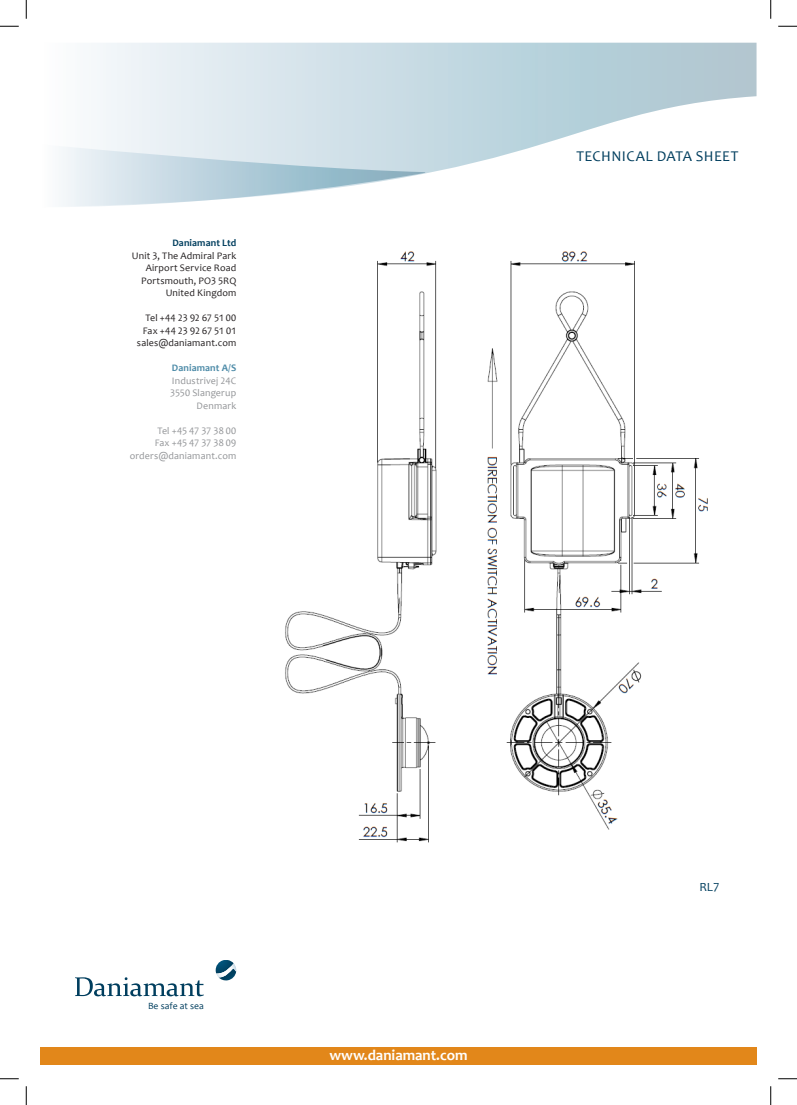
<style>
.page{position:relative;width:797px;height:1105px;background:#fff}
.page>*{position:absolute;margin:0;border:0;box-sizing:border-box;transform-origin:0 0}
.t1{font:15px "Candara";letter-spacing:.025em;color:#003e5e}
.t2{font:700 15px "Candara";color:#fff}
.t3{font:12.5px "Candara";color:#003e5e}
.t4{font:10px/12.5px "Candara";letter-spacing:.015em;color:#231f20;text-align:right}
.t5{font:10px/12.5px "Candara";letter-spacing:.015em;color:#939598;text-align:right}
.t6{font:700 10px "Candara";letter-spacing:.01em;color:#003e5e}
.t7{font:700 10px "Candara";letter-spacing:.01em;color:#4d8ba8}
.t8{font:9.62px "Candara";color:#003e5e}
</style>
<div class="page">
<svg style="left:97px;top:43px;width:659px;height:131px"></svg>
<svg style="left:61px;top:144px;width:364px;height:63px"></svg>
<svg style="left:75px;top:977px;width:129px;height:19px"></svg>
<svg style="left:215px;top:960px;width:21px;height:21px"></svg>
<div style="left:40px;top:1047px;width:716px;height:17px;background:#e2871a"></div>
<img style="left:285px;top:251px;width:423px;height:592px">
<svg style="left:0;top:25px;width:19px;height:2px"></svg>
<svg style="left:778px;top:25px;width:19px;height:2px"></svg>
<svg style="left:0;top:1078px;width:19px;height:1px"></svg>
<svg style="left:778px;top:1078px;width:19px;height:1px"></svg>
<svg style="left:25px;top:0;width:2px;height:19px"></svg>
<svg style="left:25px;top:1086px;width:2px;height:19px"></svg>
<svg style="left:770px;top:0;width:1px;height:19px"></svg>
<svg style="left:770px;top:1086px;width:1px;height:19px"></svg>
<p class="t6" style="left:172px;top:237px;width:65px">Daniamant Ltd</p>
<p class="t4" style="left:132px;top:249px;width:106px">Unit 3, The Admiral Park<br>Airport Service Road<br>Portsmouth, PO3 5RQ<br>United Kingdom</p>
<p class="t4" style="left:137px;top:312px;width:101px">Tel +44 23 92 67 51 00<br>Fax +44 23 92 67 51 01 sales@daniamant.com</p>
<p class="t7" style="left:172px;top:362px;width:66px">Daniamant A/S</p>
<p class="t5" style="left:170px;top:374px;width:67px">Industrivej 24C<br>3550 Slangerup<br>Denmark</p>
<p class="t5" style="left:130px;top:424px;width:108px">Tel +45 47 37 38 00<br>Fax +45 47 37 38 09 orders@daniamant.com</p>
<h1 class="t1" style="left:576px;top:146px;width:164px">TECHNICAL DATA SHEET</h1>
<p class="t8" style="left:148px;top:1000px;width:57px">Be safe at sea</p>
<h1 class="t2" style="left:329px;top:1045px;width:140px">www.daniamant.com</h1>
<p class="t3" style="left:699px;top:879px;width:21px">RL7</p>
</div>
